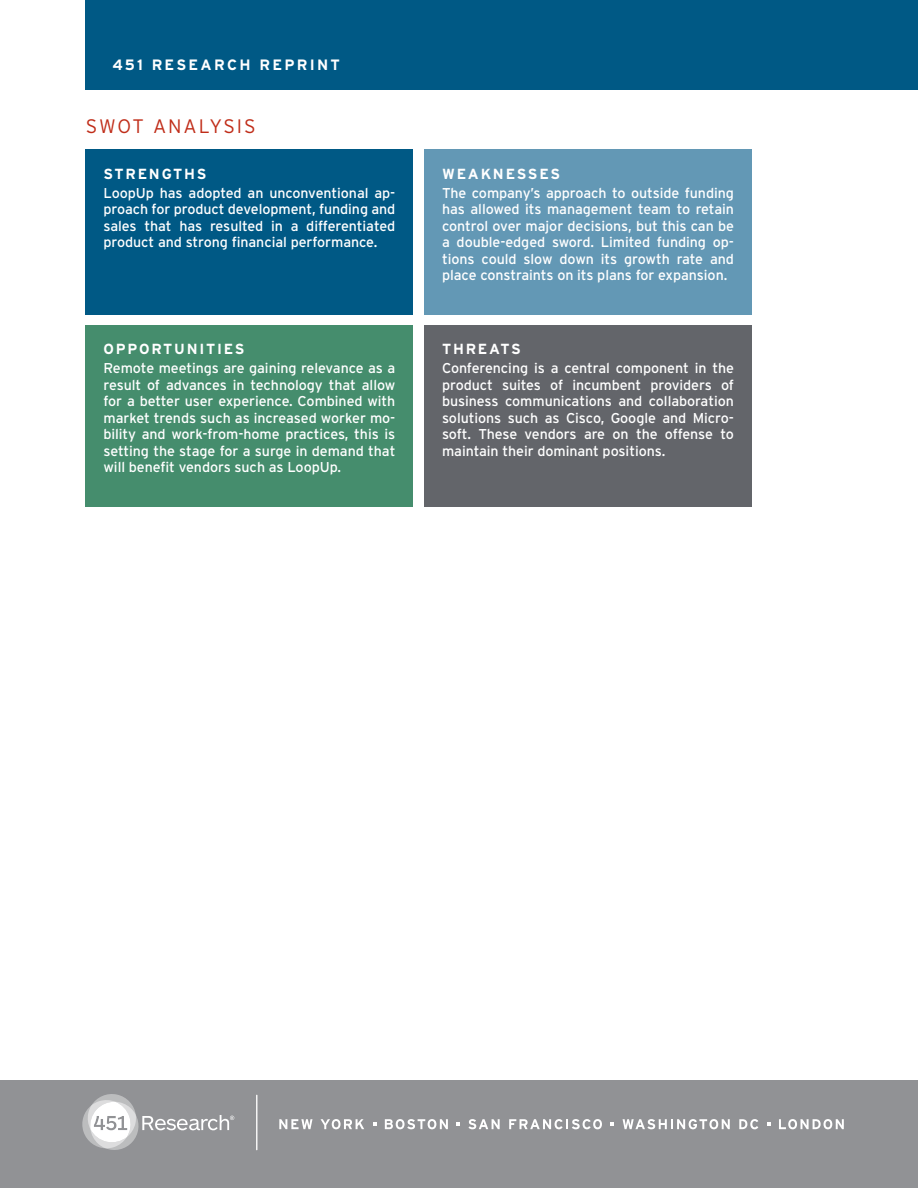
<style>
.page{position:relative;width:918px;height:1188px;background:#fff}
.page>*{position:absolute;margin:0;border:0;box-sizing:border-box;transform-origin:0 0}
.SWOT_Hed{font:300 19.5px "Interstate";letter-spacing:.095em;color:#c02d19}
.Header{font:700 15px "Interstate";letter-spacing:.15em;color:#fff}
.SWOT_Head{font:700 14.7px "Interstate";letter-spacing:.12em;color:#fff}
.SWOT_Body{font:14.25px/16.5px "Interstate";letter-spacing:-.005em;color:#fff;text-align:justify}
</style>
<div class="page">
<div style="left:0;top:1080px;width:918px;height:108px;background:#919295"></div>
<hr style="left:256px;top:1095px;width:1px;height:55px;background:#fff">
<svg style="left:82px;top:1094px;width:152px;height:56px"></svg>
<svg style="left:279px;top:1119px;width:34px;height:10px"></svg>
<svg style="left:321px;top:1119px;width:43px;height:10px"></svg>
<svg style="left:385px;top:1119px;width:63px;height:10px"></svg>
<svg style="left:468px;top:1119px;width:32px;height:10px"></svg>
<svg style="left:509px;top:1119px;width:93px;height:10px"></svg>
<svg style="left:623px;top:1119px;width:107px;height:10px"></svg>
<svg style="left:739px;top:1119px;width:19px;height:10px"></svg>
<svg style="left:779px;top:1119px;width:65px;height:10px"></svg>
<svg style="left:373px;top:1122px;width:3px;height:4px"></svg>
<svg style="left:456px;top:1122px;width:4px;height:4px"></svg>
<svg style="left:611px;top:1122px;width:3px;height:4px"></svg>
<svg style="left:767px;top:1122px;width:3px;height:4px"></svg>
<div style="left:86px;top:0;width:832px;height:90px;background:#005985"></div>
<div style="left:86px;top:149px;width:327px;height:166px;background:#005985"></div>
<div style="left:424px;top:149px;width:328px;height:166px;background:#6398b5"></div>
<div style="left:86px;top:325px;width:327px;height:182px;background:#458d6d"></div>
<div style="left:424px;top:325px;width:328px;height:182px;background:#63656a"></div>
<p class="Header" style="left:112px;top:55px;width:229px">451 RESEARCH REPRINT</p>
<p class="SWOT_Hed" style="left:86px;top:114px;width:171px">SWOT ANALYSIS</p>
<p class="SWOT_Head" style="left:104px;top:165px;width:105px">STRENGTHS</p>
<p class="SWOT_Body" style="left:104px;top:184px;width:293px">LoopUp has adopted an unconventional ap&shy;proach for product development, funding and sales that has resulted in a differentiated product and strong financial performance.</p>
<p class="SWOT_Head" style="left:104px;top:340px;width:143px">OPPORTUNITIES</p>
<p class="SWOT_Body" style="left:104px;top:360px;width:293px">Remote meetings are gaining relevance as a result of advances in technology that allow for a better user experience. Combined with market trends such as increased worker mo&shy;bility and work-from-home practices, this is setting the stage for a surge in demand that will benefit vendors such as LoopUp.</p>
<p class="SWOT_Head" style="left:442px;top:165px;width:119px">WEAKNESSES</p>
<p class="SWOT_Body" style="left:442px;top:184px;width:293px">The company’s approach to outside funding has allowed its management team to retain control over major decisions, but this can be a double-edged sword. Limited funding op&shy;tions could slow down its growth rate and place constraints on its plans for expansion.</p>
<p class="SWOT_Head" style="left:442px;top:340px;width:80px">THREATS</p>
<p class="SWOT_Body" style="left:442px;top:360px;width:293px">Conferencing is a central component in the product suites of incumbent providers of business communications and collaboration solutions such as Cisco, Google and Micro&shy;soft. These vendors are on the offense to maintain their dominant positions.</p>
</div>
